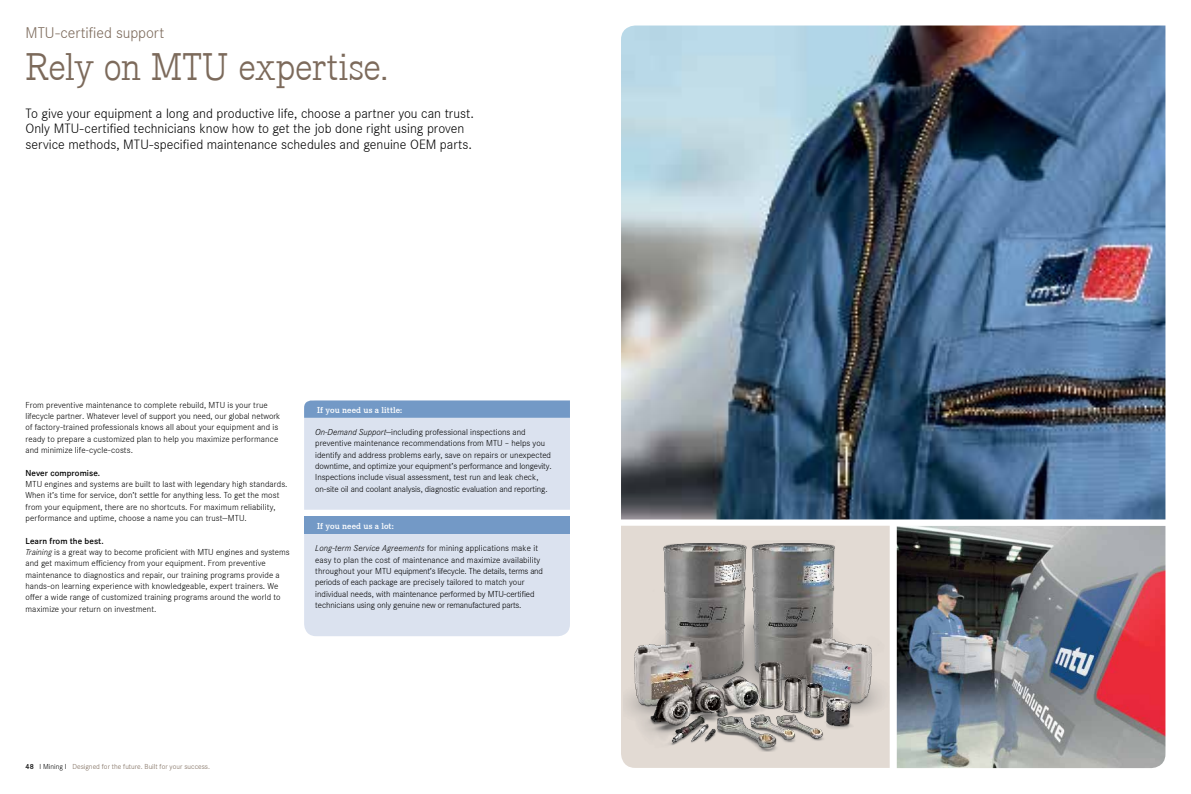
<style>
.page{position:relative;width:1191px;height:794px;background:#fff}
.page>*{position:absolute;margin:0;border:0;box-sizing:border-box;transform-origin:0 0}
.t1{font:300 40px "Corporate E";letter-spacing:-.01em;color:#7c6a5b}
.t2{font:300 16px "Corporate S";color:#7c6a5b}
.t3{font:300 14px/15.3px "Corporate S";color:#000}
.t4{font:300 9px/11.3px "Corporate S";color:#000}
.t5{font:600 9px "Corporate E";color:#fff}
.t6{font:600 9px "Corporate S";letter-spacing:.005em;color:#000}
.t7{font:300 7.5px "Corporate S";letter-spacing:.005em;color:#7c6a5b}
.s1{font-weight:600}
.s2{font-style:italic}
.s3{font-weight:600;color:#000}
.s4{color:#000}
</style>
<div class="page">
<img style="left:896px;top:526px;width:269px;height:242px">
<img style="left:621px;top:26px;width:544px;height:493px">
<div style="left:621px;top:526px;width:268px;height:242px;background:#e2dad3"></div>
<img style="left:621px;top:536px;width:268px;height:222px">
<div style="left:304px;top:534px;width:266px;height:102px;background:#dbe2ef"></div>
<svg style="left:304px;top:400px;width:266px;height:110px;background:#cbd6e8"></svg>
<div style="left:304px;top:517px;width:266px;height:17px;background:#7399c6"></div>
<h2 class="t2" style="left:26px;top:21px;width:140px">MTU-certified support</h2>
<h1 class="t1" style="left:26px;top:40px;width:364px">Rely on MTU expertise.</h1>
<p class="t3" style="left:26px;top:105px;width:450px">To give your equipment a long and productive life, choose a partner you can trust.<br>Only MTU-certified technicians know how to get the job done right using proven service methods, MTU-specified maintenance schedules and genuine OEM parts.</p>
<p class="t4" style="left:26px;top:398px;width:256px">From preventive maintenance to complete rebuild, MTU is your true lifecycle partner. Whatever level of support you need, our global network of factory-trained professionals knows all about your equipment and is ready to prepare a customized plan to help you maximize performance and minimize life-cycle-costs.</p>
<p class="t6" style="left:26px;top:466px;width:76px">Never compromise.</p>
<p class="t4" style="left:26px;top:478px;width:263px">MTU engines and systems are built to last with legendary high standards.<br>When it’s time for service, don’t settle for anything less. To get the most from your equipment, there are no shortcuts. For maximum reliability, performance and uptime, choose a name you can trust—MTU.</p>
<p class="t4" style="left:26px;top:534px;width:266px"><span class="s1">Learn from the best.<br></span><span class="s2">Training</span> is a great way to become proficient with MTU engines and systems and get maximum efficiency from your equipment. From preventive maintenance to diagnostics and repair, our training programs provide a hands-on learning experience with knowledgeable, expert trainers. We offer a wide range of customized training programs around the world to maximize your return on investment.</p>
<p class="t5" style="left:317px;top:403px;width:87px">If you need us a little:</p>
<p class="t4" style="left:315px;top:426px;width:238px"><span class="s2">On-Demand Support</span>—including professional inspections and preventive maintenance recommendations from MTU – helps you identify and address problems early, save on repairs or unexpected downtime, and optimize your equipment’s performance and longevity.<br>Inspections include visual assessment, test run and leak check, on-site oil and coolant analysis, diagnostic evaluation and reporting.</p>
<p class="t5" style="left:317px;top:520px;width:78px">If you need us a lot:</p>
<p class="t4" style="left:315px;top:542px;width:229px"><span class="s2">Long-term Service Agreements</span> for mining applications make it easy to plan the cost of maintenance and maximize availability throughout your MTU equipment’s lifecycle. The details, terms and periods of each package are precisely tailored to match your individual needs, with maintenance performed by MTU-certified technicians using only genuine new or remanufactured parts.</p>
<p class="t7" style="left:26px;top:761px;width:186px"><span class="s3">48</span> <span class="s4">I Mining I</span> Designed for the future. Built for your success.</p>
</div>
